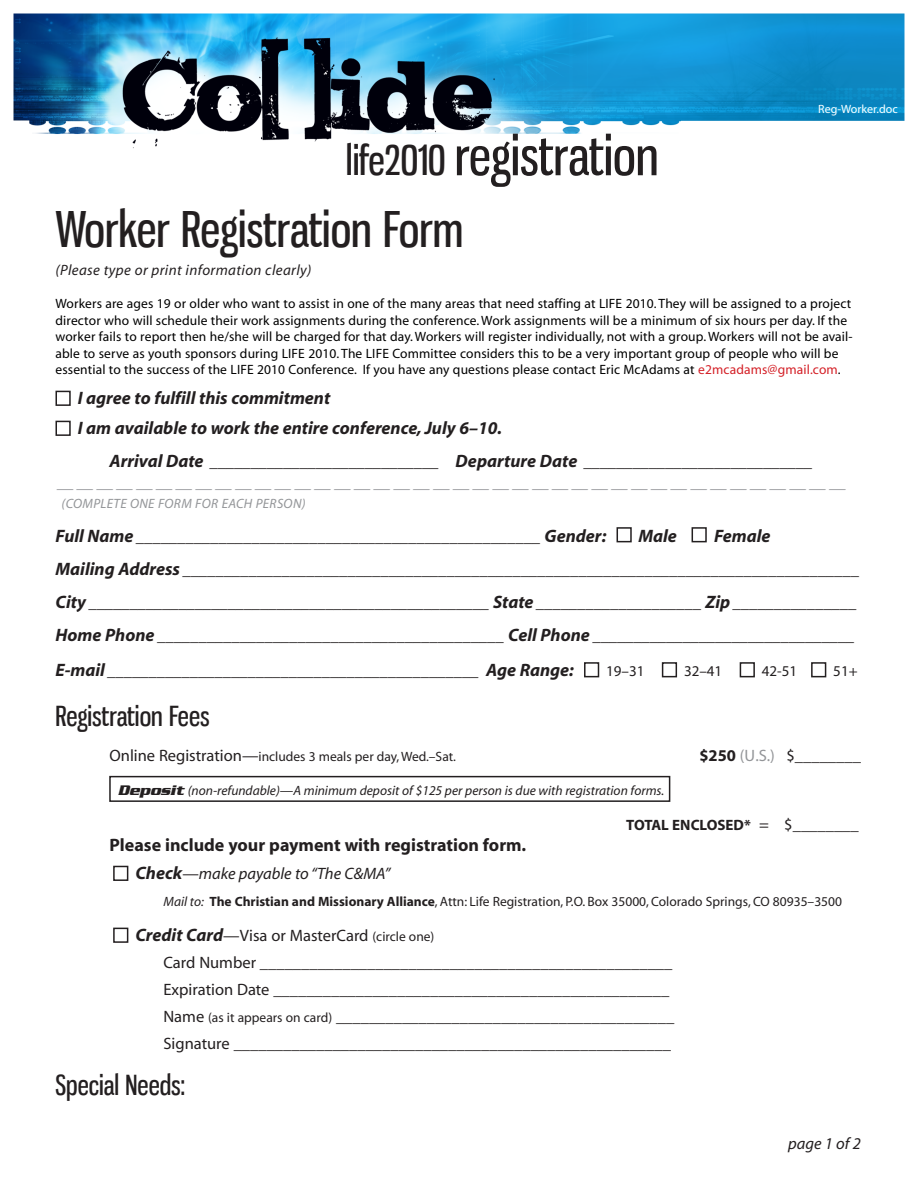
<style>
.page{position:relative;width:918px;height:1188px;background:#fff}
.page>*{position:absolute;margin:0;border:0;box-sizing:border-box;transform-origin:0 0}
.t1{font:53.1px "Gnuolane Free";color:#231f20}
.t2{font:48px "Gnuolane Free";color:#231f20}
.t3{font:27px "Gnuolane Free";color:#231f20}
.t4{font:italic 700 18px "Myriad";color:#231f20}
.t5{font:700 18px "Myriad";color:#231f20}
.t6{font:italic 700 16.5px "Myriad";color:#231f20}
.t7{font:16.5px "Myriad";color:#231f20}
.t8{font:italic 700 16.5px "Myriad";color:#939598;scale:2 1}
.t9{font:italic 16.5px "Myriad";color:#231f20}
.t10{font:italic 15px "Myriad";letter-spacing:.025em;color:#231f20}
.t11{font:700 15px "Myriad";color:#231f20}
.t12{font:15px "Myriad";color:#231f20}
.t13{font:13.5px/16.5px "Myriad";letter-spacing:.01em;color:#000}
.t14{font:13.5px "Myriad";color:#231f20}
.t15{font:italic 13.5px "Myriad";color:#231f20}
.t16{font:italic 13.5px "Myriad";letter-spacing:.025em;color:#939598}
.t17{font:12px "Myriad";color:#fff}
.s1{font-size:39.75px}
.s2{color:#d42027}
.s3{font-size:18px}
.s4{font-size:16.5px}
.s5{font-weight:700}
.s6{color:#939598}
.s7{font-family:"Serpentine ICG";font-weight:700;font-size:15px}
.s8{font-weight:400;font-size:16.5px}
.s9{font-weight:700;font-size:18px}
.s10{font-style:normal}
.s11{font-style:italic}
.s12{font-weight:700;font-style:italic;font-size:18px}
.s13{font-size:13.5px}
</style>
<div class="page">
<img style="left:14px;top:14px;width:890px;height:135px">
<div style="left:56px;top:391px;width:15px;height:15px;border:2px solid #231f20"></div>
<div style="left:56px;top:421px;width:15px;height:15px;border:2px solid #231f20"></div>
<div style="left:617px;top:527px;width:15px;height:15px;border:2px solid #231f20"></div>
<div style="left:692px;top:527px;width:15px;height:15px;border:2px solid #231f20"></div>
<div style="left:584px;top:662px;width:15px;height:15px;border:2px solid #231f20"></div>
<div style="left:662px;top:662px;width:15px;height:15px;border:2px solid #231f20"></div>
<div style="left:740px;top:662px;width:15px;height:15px;border:2px solid #231f20"></div>
<div style="left:811px;top:662px;width:15px;height:15px;border:2px solid #231f20"></div>
<div style="left:113px;top:866px;width:15px;height:15px;border:2px solid #231f20"></div>
<div style="left:113px;top:928px;width:15px;height:15px;border:2px solid #231f20"></div>
<div style="left:109px;top:776px;width:561px;height:26px;border:2px solid #231f20"></div>
<p class="t17" style="left:818px;top:103px;width:81px">Reg-Worker.doc</p>
<p class="t1" style="left:346px;top:124px;width:314px"><span class="s1">life2010</span> registration</p>
<p class="t2" style="left:56px;top:200px;width:409px">Worker Registration Form</p>
<p class="t10" style="left:56px;top:263px;width:257px">(Please type or print information clearly)</p>
<p class="t13" style="left:56px;top:296px;width:799px">Workers are ages 19 or older who want to assist in one of the many areas that need staffing at LIFE 2010. They will be assigned to a project director who will schedule their work assignments during the conference. Work assignments will be a minimum of six hours per day. If the worker fails to report then he/she will be charged for that day. Workers will register individually, not with a group. Workers will not be avail&shy;able to serve as youth sponsors during LIFE 2010. The LIFE Committee considers this to be a very important group of people who will be essential to the success of the LIFE 2010 Conference. If you have any questions please contact Eric McAdams at <span class="s2">e2mcadams@gmail.com</span>.</p>
<p class="t4" style="left:78px;top:389px;width:254px">I agree to fulfill this commitment</p>
<p class="t4" style="left:78px;top:419px;width:426px">I am available to work the entire conference, July 6–10.</p>
<p class="t6" style="left:110px;top:453px;width:705px"><span class="s3">Arrival Date</span> ____________________________ <span class="s3">Departure Date</span> ____________________________</p>
<p class="t8" style="left:59px;top:474px;width:396px">________________________________________</p>
<p class="t16" style="left:62px;top:497px;width:246px">(Complete one form for each person)</p>
<p class="t6" style="left:56px;top:528px;width:552px"><span class="s3">Full Name</span> _________________________________________________ <span class="s3">Gender:</span></p>
<p class="t4" style="left:638px;top:527px;width:40px">Male</p>
<p class="t4" style="left:714px;top:527px;width:58px">Female</p>
<p class="t6" style="left:56px;top:561px;width:806px"><span class="s3">Mailing Address</span> __________________________________________________________________________________</p>
<p class="t6" style="left:56px;top:594px;width:803px"><span class="s3">City</span> _________________________________________________ <span class="s3">State</span> ____________________ <span class="s3">Zip</span> _______________</p>
<p class="t6" style="left:56px;top:627px;width:801px"><span class="s3">Home Phone</span> __________________________________________ <span class="s3">Cell Phone</span> ________________________________</p>
<p class="t6" style="left:56px;top:662px;width:520px"><span class="s3">E-mail</span> _____________________________________________ <span class="s3">Age Range:</span></p>
<p class="t12" style="left:606px;top:663px;width:40px">19–31</p>
<p class="t12" style="left:684px;top:663px;width:40px">32–41</p>
<p class="t12" style="left:762px;top:663px;width:37px">42-51</p>
<p class="t12" style="left:833px;top:663px;width:26px">51+</p>
<p class="t3" style="left:56px;top:700px;width:156px">Registration Fees</p>
<p class="t14" style="left:110px;top:750px;width:348px"><span class="s4">Online Registration—</span>includes 3 meals per day, Wed.–Sat.</p>
<p class="t7" style="left:700px;top:747px;width:163px"><span class="s5">$250</span> <span class="s6">(U.S.)</span> $________</p>
<p class="t15" style="left:118px;top:783px;width:548px"><span class="s7">Deposit</span> (non-refundable)—A minimum deposit of $125 per person is due with registration forms.</p>
<p class="t11" style="left:626px;top:817px;width:234px">Total Enclosed* <span class="s8">= $________</span></p>
<p class="t5" style="left:110px;top:836px;width:418px">Please include your payment with registration form.</p>
<p class="t9" style="left:135px;top:866px;width:257px"><span class="s9">Check</span><span class="s10">—</span>make payable to “The C&amp;MA ”</p>
<p class="t14" style="left:164px;top:895px;width:680px"><span class="s11">Mail to:</span> <span class="s5">The Christian and Missionary Alliance</span>, Attn: Life Registration, P.O. Box 35000, Colorado Springs, CO 80935–3500</p>
<p class="t7" style="left:135px;top:928px;width:301px"><span class="s12">Credit Card</span>—Visa or MasterCard <span class="s13">(circle one)</span></p>
<p class="t7" style="left:164px;top:955px;width:510px">Card Number __________________________________________________</p>
<p class="t7" style="left:164px;top:982px;width:507px">Expiration Date _______________________________________________<span class="s5">_</span></p>
<p class="t7" style="left:164px;top:1009px;width:512px">Name <span class="s13">(as it appears on card)</span> _________________________________________</p>
<p class="t7" style="left:164px;top:1036px;width:509px">Signature _____________________________________________________</p>
<p class="t3" style="left:56px;top:1069px;width:131px">Special Needs:</p>
<p class="t9" style="left:788px;top:1136px;width:74px">page 1 of 2</p>
</div>
